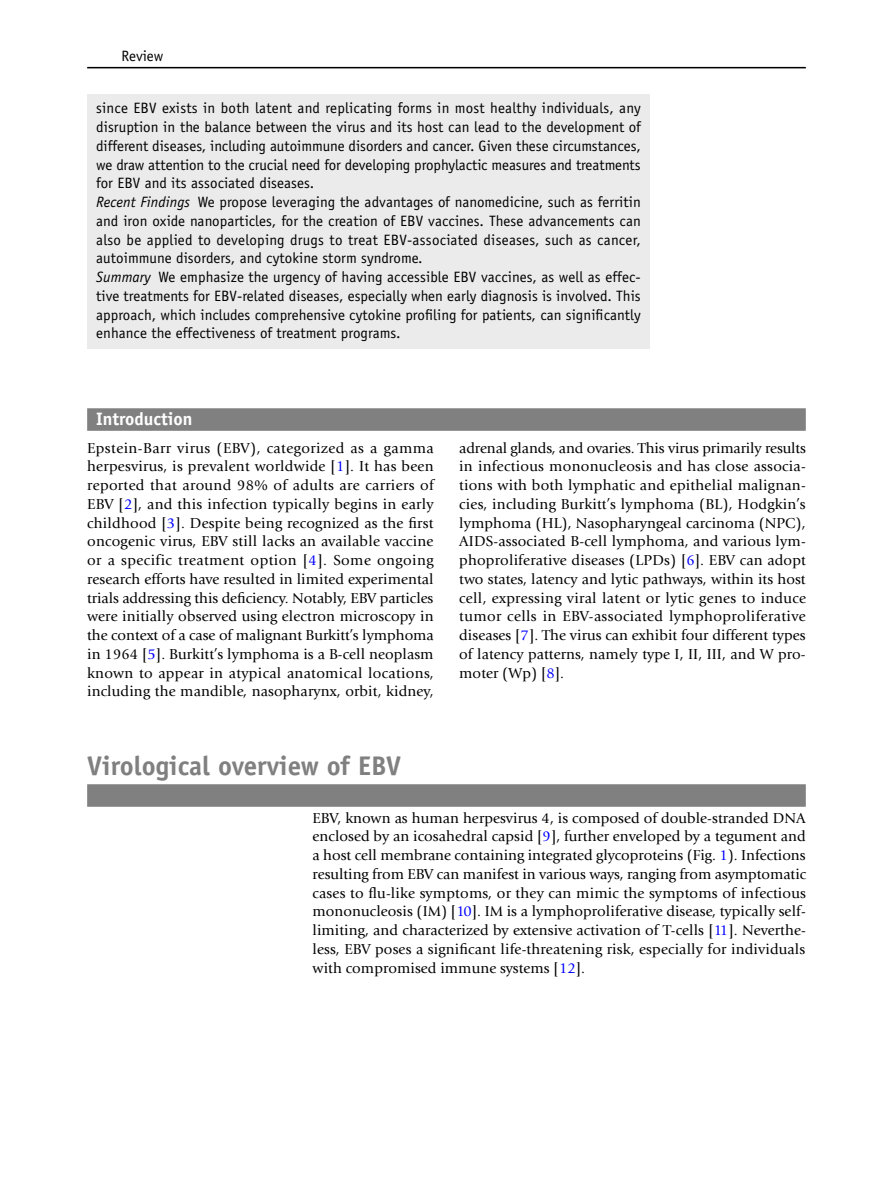
<style>
.page{position:relative;width:893px;height:1187px;background:#fff}
.page>*{position:absolute;margin:0;border:0;box-sizing:border-box;transform-origin:0 0}
.t1{font:700 27px "Officina Sans";color:#808080}
.t2{font:700 18px "Officina Sans";color:#fff}
.t3{font:15px/18.8px "Giovanni";letter-spacing:.005em;color:#000;text-align:justify}
.t4{font:15px/18.8px "Officina Sans";letter-spacing:.005em;color:#000}
.s1{font-style:italic}
.s2{color:#00f}
</style>
<div class="page">
<hr style="left:87px;top:67px;width:719px;height:1px;background:#000">
<div style="left:87px;top:94px;width:563px;height:105px;background:#ebebeb"></div>
<div style="left:87px;top:188px;width:563px;height:86px;background:#ebebeb"></div>
<div style="left:87px;top:263px;width:563px;height:86px;background:#ebebeb"></div>
<div style="left:87px;top:408px;width:719px;height:23px;background:#808080"></div>
<div style="left:87px;top:784px;width:719px;height:22px;background:#808080"></div>
<p class="t4" style="left:122px;top:46px;width:43px">Review</p>
<p class="t4" style="left:96px;top:99px;width:546px">since EBV exists in both latent and replicating forms in most healthy individuals, any disruption in the balance between the virus and its host can lead to the development of different diseases, including autoimmune disorders and cancer. Given these circumstances, we draw attention to the crucial need for developing prophylactic measures and treatments for EBV and its associated diseases.<br><span class="s1">Recent Findings</span> We propose leveraging the advantages of nanomedicine, such as ferritin and iron oxide nanoparticles, for the creation of EBV vaccines. These advancements can also be applied to developing drugs to treat EBV-associated diseases, such as cancer, autoimmune disorders, and cytokine storm syndrome.<br><span class="s1">Summary</span> We emphasize the urgency of having accessible EBV vaccines, as well as effec&shy;tive treatments for EBV-related diseases, especially when early diagnosis is involved. This approach, which includes comprehensive cytokine profiling for patients, can significantly enhance the effectiveness of treatment programs.</p>
<p class="t2" style="left:96px;top:407px;width:98px">Introduction</p>
<p class="t3" style="left:87px;top:438px;width:348px">Epstein-Barr virus (EBV), categorized as a gamma herpesvirus, is prevalent worldwide [<span class="s2">1</span>]. It has been reported that around 98% of adults are carriers of EBV [<span class="s2">2</span>], and this infection typically begins in early childhood [<span class="s2">3</span>]. Despite being recognized as the first oncogenic virus, EBV still lacks an available vaccine or a specific treatment option [<span class="s2">4</span>]. Some ongoing research efforts have resulted in limited experimental trials addressing this deficiency. Notably, EBV particles were initially observed using electron microscopy in the context of a case of malignant Burkitt’s lymphoma in 1964 [<span class="s2">5</span>]. Burkitt’s lymphoma is a B-cell neoplasm known to appear in atypical anatomical locations, including the mandible, nasopharynx, orbit, kidney,</p>
<p class="t3" style="left:459px;top:438px;width:348px">adrenal glands, and ovaries. This virus primarily results in infectious mononucleosis and has close associa&shy;tions with both lymphatic and epithelial malignan&shy;cies, including Burkitt’s lymphoma (BL), Hodgkin’s lymphoma (HL), Nasopharyngeal carcinoma (NPC), AIDS-associated B-cell lymphoma, and various lym&shy;phoproliferative diseases (LPDs) [<span class="s2">6</span>]. EBV can adopt two states, latency and lytic pathways, within its host cell, expressing viral latent or lytic genes to induce tumor cells in EBV-associated lymphoproliferative diseases [<span class="s2">7</span>]. The virus can exhibit four different types of latency patterns, namely type I, II, III, and W pro&shy;moter (Wp) [<span class="s2">8</span>].</p>
<h1 class="t1" style="left:87px;top:749px;width:316px">Virological overview of EBV</h1>
<p class="t3" style="left:313px;top:808px;width:495px">EBV, known as human herpesvirus 4, is composed of double-stranded DNA enclosed by an icosahedral capsid [<span class="s2">9</span>], further enveloped by a tegument and a host cell membrane containing integrated glycoproteins (Fig. <span class="s2">1</span>). Infections resulting from EBV can manifest in various ways, ranging from asymptomatic cases to flu-like symptoms, or they can mimic the symptoms of infectious mononucleosis (IM) [<span class="s2">10</span>]. IM is a lymphoproliferative disease, typically self&shy;limiting, and characterized by extensive activation of T-cells [<span class="s2">11</span>]. Neverthe&shy;less, EBV poses a significant life-threatening risk, especially for individuals with compromised immune systems [<span class="s2">12</span>].</p>
</div>
